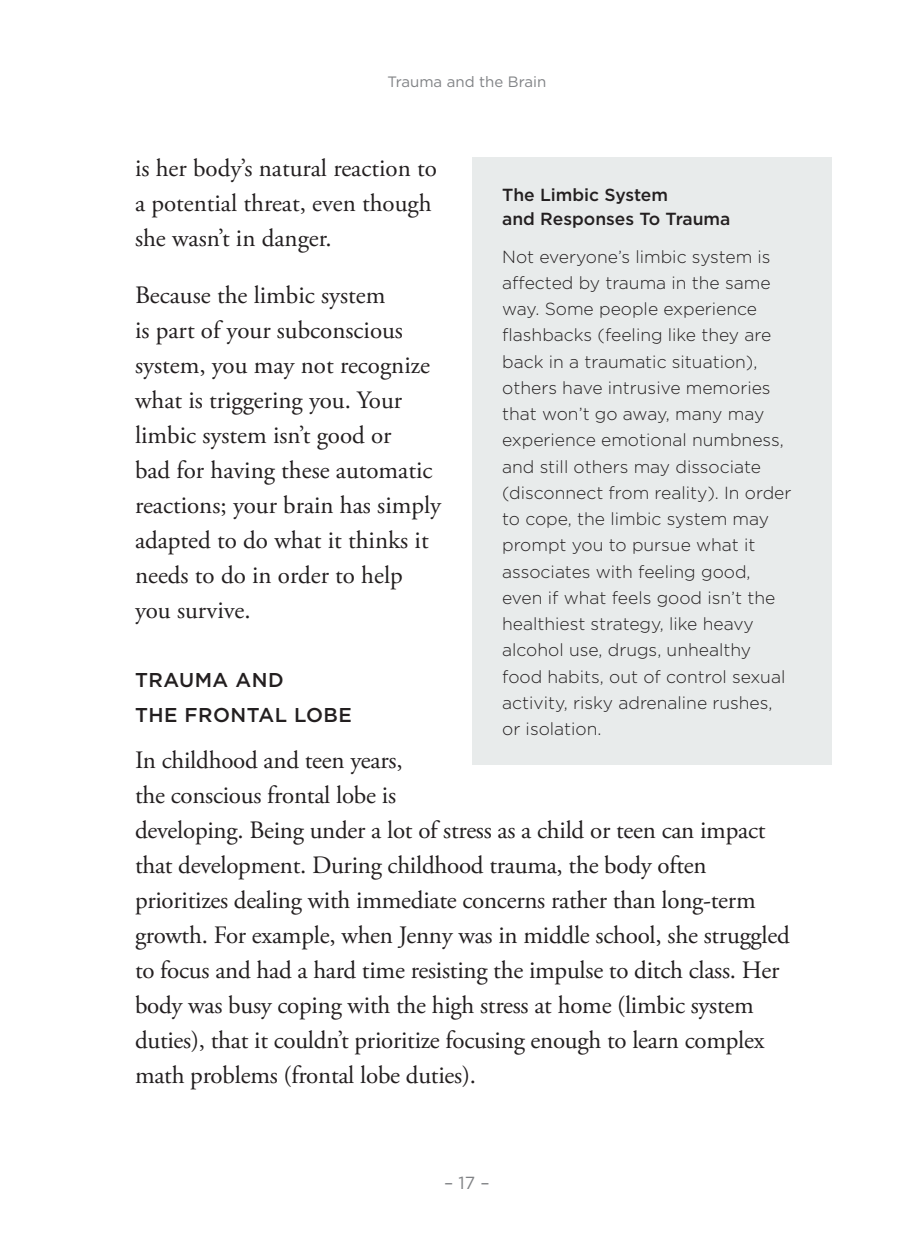
<style>
.page{position:relative;width:900px;height:1260px;background:#fff}
.page>*{position:absolute;margin:0;border:0;box-sizing:border-box;transform-origin:0 0}
.t1{font:25px/35px "Adobe Garamond Pro";letter-spacing:-.01em;color:#231f20}
.t2{font:500 20px/35px "Gotham";letter-spacing:.025em;color:#231f20}
.t3{font:300 17.5px/26.2px "Gotham";color:#231f20}
.t4{font:500 17.5px/24px "Gotham";color:#231f20}
.t5{font:17.5px "Gotham";color:#808285}
.t6{font:15px "Gotham";color:#808285}
</style>
<div class="page">
<div style="left:472px;top:158px;width:360px;height:607px;background:#e8ebeb"></div>
<p class="t6" style="left:387px;top:72px;width:160px">Trauma and the Brain</p>
<p class="t1" style="left:135px;top:151px;width:303px">is her body’s natural reaction to a potential threat, even though she wasn’t in danger.</p>
<p class="t1" style="left:135px;top:279px;width:308px">Because the limbic system<br>is part of your subconscious system, you may not recognize what is triggering you. Your limbic system isn’t good or<br>bad for having these automatic reactions; your brain has simply adapted to do what it thinks it needs to do in order to help you survive.</p>
<p class="t4" style="left:502px;top:183px;width:230px">The Limbic System<br>and Responses To Trauma</p>
<p class="t3" style="left:502px;top:243px;width:291px">Not everyone’s limbic system is affected by trauma in the same way. Some people experience flashbacks (feeling like they are back in a traumatic situation), others have intrusive memories that won’t go away, many may experience emotional numbness, and still others may dissociate (disconnect from reality). In order to cope, the limbic system may prompt you to pursue what it associates with feeling good, even if what feels good isn’t the healthiest strategy, like heavy alcohol use, drugs, unhealthy food habits, out of control sexual activity, risky adrenaline rushes, or isolation.</p>
<p class="t2" style="left:135px;top:662px;width:219px">TRAUMA AND<br>THE FRONTAL LOBE</p>
<p class="t1" style="left:135px;top:744px;width:656px">In childhood and teen years,<br>the conscious frontal lobe is<br>developing. Being under a lot of stress as a child or teen can impact that development. During childhood trauma, the body often prioritizes dealing with immediate concerns rather than long-term growth. For example, when Jenny was in middle school, she struggled to focus and had a hard time resisting the impulse to ditch class. Her body was busy coping with the high stress at home (limbic system duties), that it couldn’t prioritize focusing enough to learn complex math problems (frontal lobe duties).</p>
<p class="t5" style="left:444px;top:1172px;width:47px">– 17 –</p>
</div>
